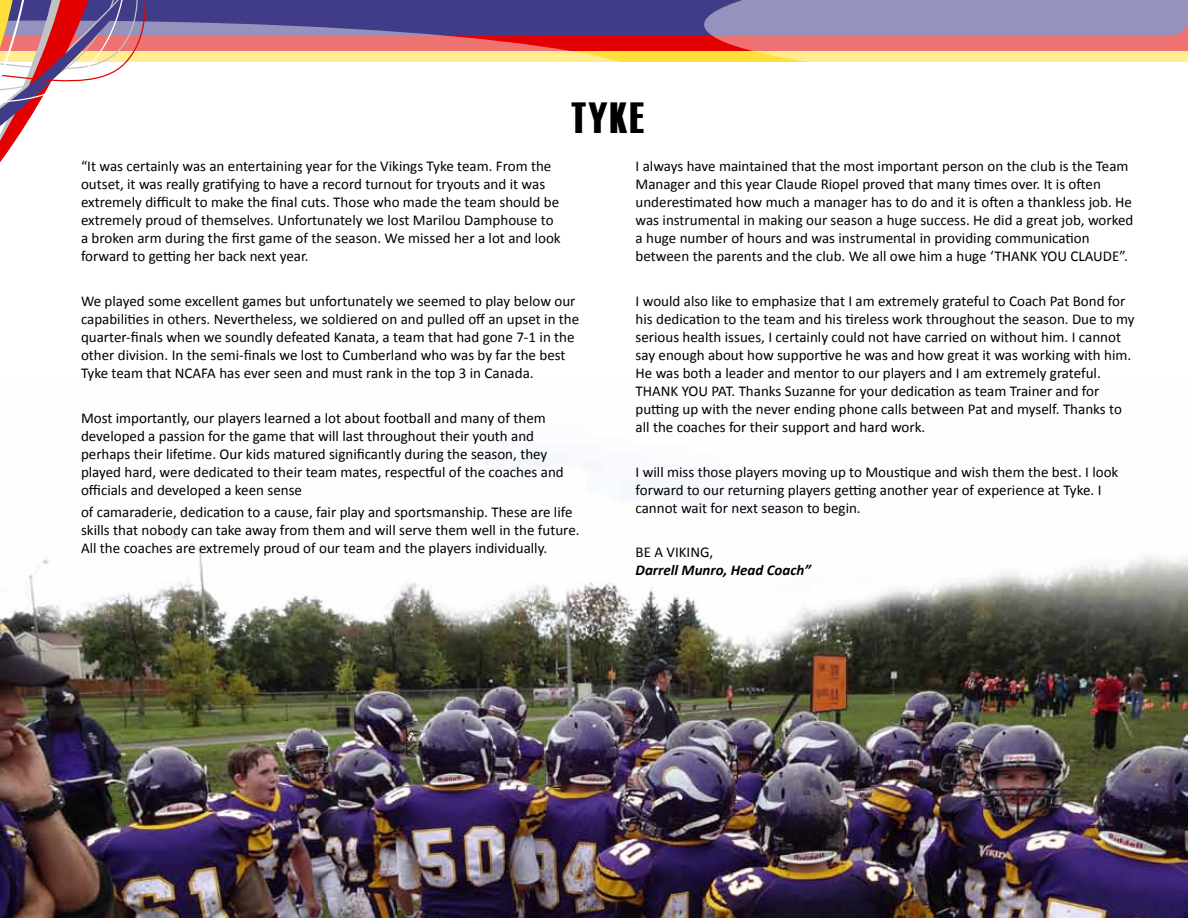
<style>
.page{position:relative;width:1188px;height:918px;background:#fff}
.page>*{position:absolute;margin:0;border:0;box-sizing:border-box;transform-origin:0 0}
.t1{font:43.5px "Haettenschweiler";color:#000}
.t2{font:15px/18px "Calibri";color:#000}
.t3{font:italic 700 15px "Calibri";color:#000}
</style>
<div class="page">
<div style="left:204px;top:0;width:500px;height:36px;background:#403c88"></div>
<svg style="left:204px;top:16px;width:458px;height:46px;background:#ae7378"></svg>
<svg style="left:704px;top:0;width:484px;height:62px;background:#bd979d"></svg>
<svg style="left:194px;top:0;width:10px;height:62px"></svg>
<svg style="left:188px;top:0;width:6px;height:62px"></svg>
<svg style="left:0;top:0;width:188px;height:163px"></svg>
<img style="left:0;top:453px;width:1188px;height:465px">
<h1 class="t1" style="left:571px;top:93px;width:74px">TYKE</h1>
<p class="t2" style="left:81px;top:157px;width:481px">“It was certainly was an entertaining year for the Vikings Tyke team. From the outset, it was really gratifying to have a record turnout for tryouts and it was extremely difficult to make the final cuts. Those who made the team should be extremely proud of themselves. Unfortunately we lost Marilou Damphouse to a broken arm during the first game of the season. We missed her a lot and look forward to getting her back next year.</p>
<p class="t2" style="left:81px;top:292px;width:500px">We played some excellent games but unfortunately we seemed to play below our capabilities in others. Nevertheless, we soldiered on and pulled off an upset in the quarter-finals when we soundly defeated Kanata, a team that had gone 7-1 in the other division. In the semi-finals we lost to Cumberland who was by far the best Tyke team that NCAFA has ever seen and must rank in the top 3 in Canada.</p>
<p class="t2" style="left:81px;top:409px;width:484px">Most importantly, our players learned a lot about football and many of them developed a passion for the game that will last throughout their youth and perhaps their lifetime. Our kids matured significantly during the season, they played hard, were dedicated to their team mates, respectful of the coaches and officials and developed a keen sense</p>
<p class="t2" style="left:81px;top:503px;width:500px">of camaraderie, dedication to a cause, fair play and sportsmanship. These are life skills that nobody can take away from them and will serve them well in the future.<br>All the coaches are extremely proud of our team and the players individually.</p>
<p class="t2" style="left:636px;top:157px;width:499px">I always have maintained that the most important person on the club is the Team Manager and this year Claude Riopel proved that many times over. It is often underestimated how much a manager has to do and it is often a thankless job. He was instrumental in making our season a huge success. He did a great job, worked a huge number of hours and was instrumental in providing communication between the parents and the club. We all owe him a huge ‘THANK YOU CLAUDE”.</p>
<p class="t2" style="left:636px;top:292px;width:501px">I would also like to emphasize that I am extremely grateful to Coach Pat Bond for his dedication to the team and his tireless work throughout the season. Due to my serious health issues, I certainly could not have carried on without him. I cannot say enough about how supportive he was and how great it was working with him.<br>He was both a leader and mentor to our players and I am extremely grateful.<br>THANK YOU PAT. Thanks Suzanne for your dedication as team Trainer and for putting up with the never ending phone calls between Pat and myself. Thanks to all the coaches for their support and hard work.</p>
<p class="t2" style="left:636px;top:463px;width:484px">I will miss those players moving up to Moustique and wish them the best. I look forward to our returning players getting another year of experience at Tyke. I cannot wait for next season to begin.</p>
<p class="t2" style="left:636px;top:543px;width:79px">BE A VIKING,</p>
<p class="t3" style="left:636px;top:561px;width:177px">Darrell Munro, Head Coach”</p>
</div>
